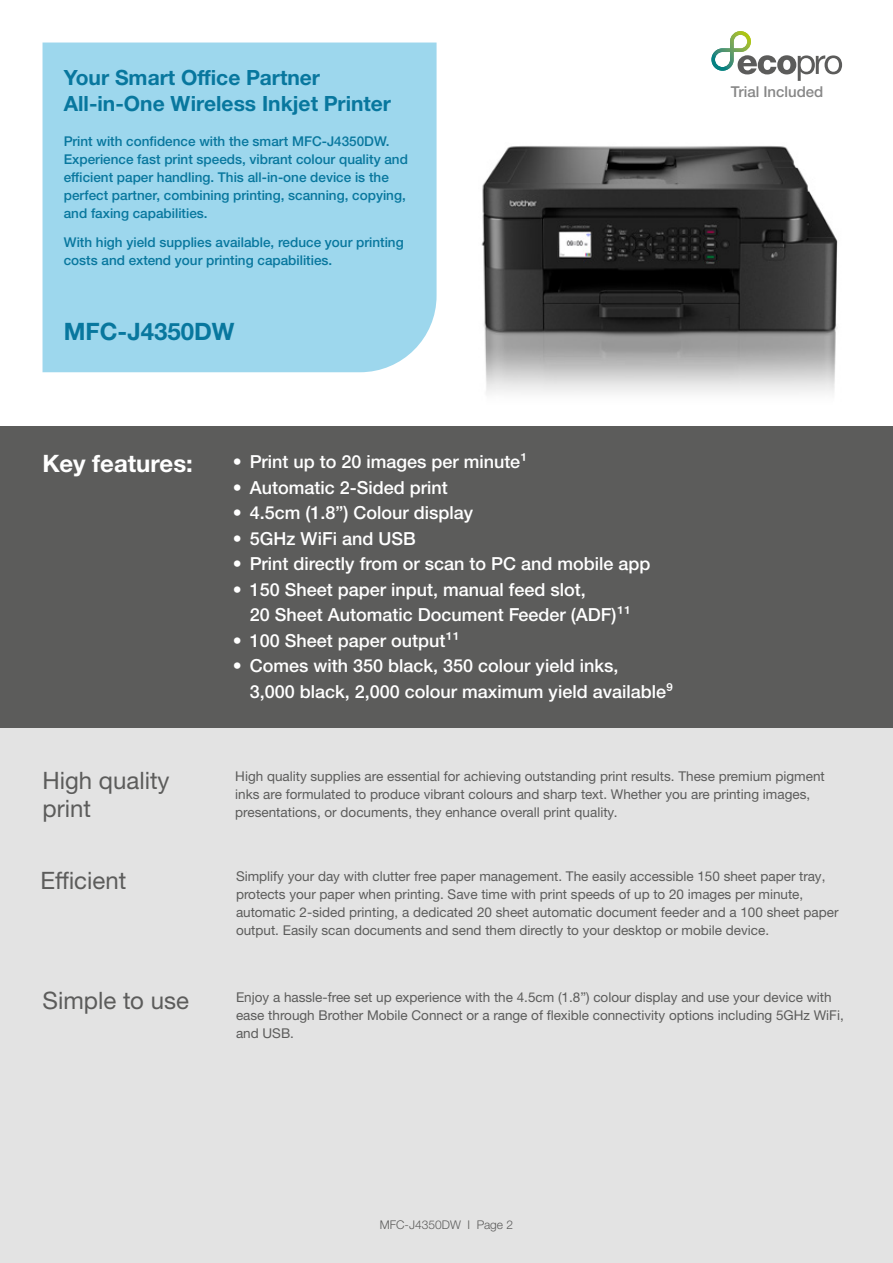
<style>
.page{position:relative;width:893px;height:1263px;background:#fff}
.page>*{position:absolute;margin:0;border:0;box-sizing:border-box;transform-origin:0 0}
.t1{font:24px/28.5px "Helvetica Neue LTW1 G";color:#5c5c5b}
.t2{font:700 24px "Helvetica Neue LTW1 G";color:#fff}
.t3{font:700 24px "Helvetica Neue LTW1 G";color:#08779e}
.t4{font:700 21px/25.5px "Helvetica Neue LTW1 G";color:#08779e}
.t5{font:500 18px/25.5px "Helvetica Neue LTW1 G";color:#fff}
.t6{font:500 15px "Helvetica Neue LTW1 G";color:#878787}
.t7{font:13.5px/18px "Helvetica Neue LTW1 G";color:#5c5c5b}
.t8{font:500 13.5px/18px "Helvetica Neue LTW1 G";color:#08779e}
.t9{font:300 12px "Helvetica Neue LTW1 G";color:#5c5c5b}
</style>
<div class="page">
<img style="left:481px;top:146px;width:357px;height:247px">
<div style="left:0;top:728px;width:893px;height:535px;background:#e3e3e3"></div>
<div style="left:43px;top:43px;width:394px;height:329px;background:#9dd7ed"></div>
<div style="left:0;top:426px;width:893px;height:302px;background:#5c5c5b"></div>
<svg style="left:711px;top:31px;width:131px;height:50px"></svg>
<h2 class="t4" style="left:64px;top:65px;width:329px">Your Smart Office Partner<br>All-in-One Wireless Inkjet Printer</h2>
<p class="t8" style="left:64px;top:132px;width:346px">Print with confidence with the smart MFC-J4350DW.<br>Experience fast print speeds, vibrant colour quality and efficient paper handling. This all-in-one device is the perfect partner, combining printing, scanning, copying, and faxing capabilities.</p>
<p class="t8" style="left:64px;top:233px;width:341px">With high yield supplies available, reduce your printing costs and extend your printing capabilities.</p>
<h1 class="t3" style="left:64px;top:317px;width:172px">MFC-J4350DW</h1>
<h1 class="t2" style="left:43px;top:449px;width:152px">Key features:</h1>
<h3 class="t5" style="left:233px;top:449px;width:296px">• Print up to 20 images per minute¹</h3>
<h3 class="t5" style="left:233px;top:474px;width:216px">• Automatic 2-Sided print</h3>
<h3 class="t5" style="left:233px;top:500px;width:242px">• 4.5cm (1.8”) Colour display</h3>
<h3 class="t5" style="left:233px;top:525px;width:184px">• 5GHz WiFi and USB</h3>
<h3 class="t5" style="left:233px;top:551px;width:419px">• Print directly from or scan to PC and mobile app</h3>
<h3 class="t5" style="left:250px;top:576px;width:382px;text-indent:-17px">• 150 Sheet paper input, manual feed slot,<br>20 Sheet Automatic Document Feeder (ADF)¹¹</h3>
<h3 class="t5" style="left:233px;top:627px;width:228px">• 100 Sheet paper output¹¹</h3>
<h3 class="t5" style="left:250px;top:653px;width:425px;text-indent:-17px">• Comes with 350 black, 350 colour yield inks,<br>3,000 black, 2,000 colour maximum yield available⁹</h3>
<p class="t6" style="left:731px;top:83px;width:94px">Trial Included</p>
<h1 class="t1" style="left:43px;top:766px;width:129px">High quality print</h1>
<h1 class="t1" style="left:40px;top:866px;width:87px">Efficient</h1>
<p class="t7" style="left:235px;top:767px;width:591px">High quality supplies are essential for achieving outstanding print results. These premium pigment inks are formulated to produce vibrant colours and sharp text. Whether you are printing images, presentations, or documents, they enhance overall print quality.</p>
<p class="t7" style="left:236px;top:867px;width:604px">Simplify your day with clutter free paper management. The easily accessible 150 sheet paper tray, protects your paper when printing. Save time with print speeds of up to 20 images per minute, automatic 2-sided printing, a dedicated 20 sheet automatic document feeder and a 100 sheet paper output. Easily scan documents and send them directly to your desktop or mobile device.</p>
<h1 class="t1" style="left:43px;top:986px;width:148px">Simple to use</h1>
<p class="t7" style="left:236px;top:988px;width:609px">Enjoy a hassle-free set up experience with the 4.5cm (1.8”) colour display and use your device with ease through Brother Mobile Connect or a range of flexible connectivity options including 5GHz WiFi, and USB.</p>
<p class="t9" style="left:380px;top:1217px;width:135px">MFC-J4350DW I Page 2</p>
</div>
